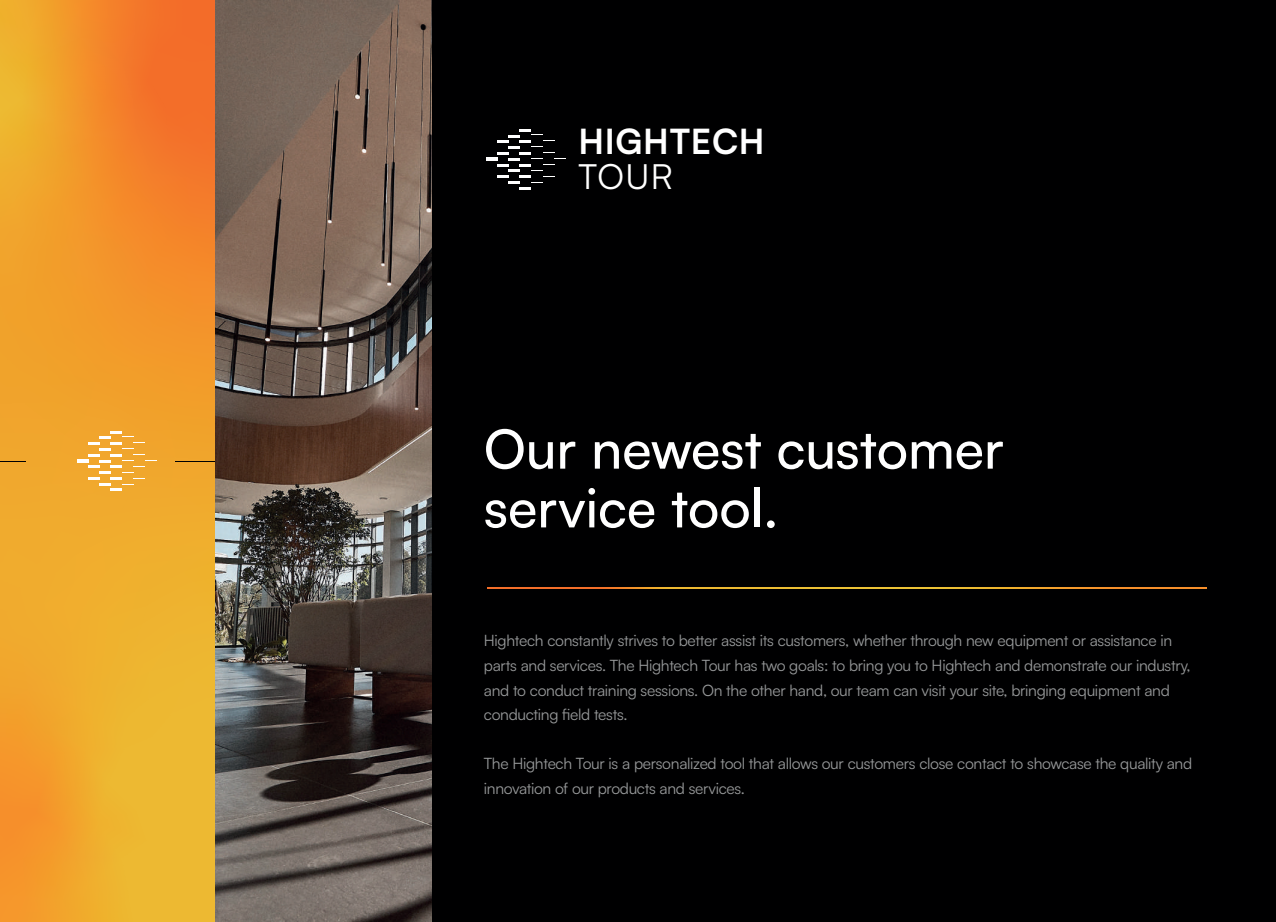
<style>
.page{position:relative;width:1276px;height:922px;background:#fff}
.page>*{position:absolute;margin:0;border:0;box-sizing:border-box;transform-origin:0 0}
.t1{font:500 54.12px/58.8px "Satoshi";color:#fff}
.t2{font:700 34.62px "Satoshi";letter-spacing:.02em;color:#fff}
.t3{font:34.62px "Satoshi";color:#fff}
.t4{font:15.62px/24.6px "Satoshi";letter-spacing:-.02em;color:#969899}
</style>
<div class="page">
<div style="left:0;top:0;width:1276px;height:921px;background:#000001"></div>
<svg style="left:0;top:0;width:216px;height:921px;background:#f0a12c"></svg>
<img style="left:216px;top:0;width:216px;height:921px">
<svg style="left:486px;top:129px;width:80px;height:60px"></svg>
<svg style="left:487px;top:587px;width:719px;height:1px"></svg>
<svg style="left:77px;top:430px;width:80px;height:61px;background:#f2b34b"></svg>
<h2 class="t2" style="left:578px;top:116px;width:188px">HIGHTECH</h2>
<h2 class="t3" style="left:578px;top:153px;width:96px">TOUR</h2>
<h1 class="t1" style="left:484px;top:417px;width:521px">Our newest customer service tool.</h1>
<p class="t4" style="left:484px;top:627px;width:708px">Hightech constantly strives to better assist its customers, whether through new equipment or assistance in parts and services. The Hightech Tour has two goals: to bring you to Hightech and demonstrate our industry, and to conduct training sessions. On the other hand, our team can visit your site, bringing equipment and conducting field tests.</p>
<p class="t4" style="left:484px;top:750px;width:710px">The Hightech Tour is a personalized tool that allows our customers close contact to showcase the quality and innovation of our products and services.</p>
</div>
